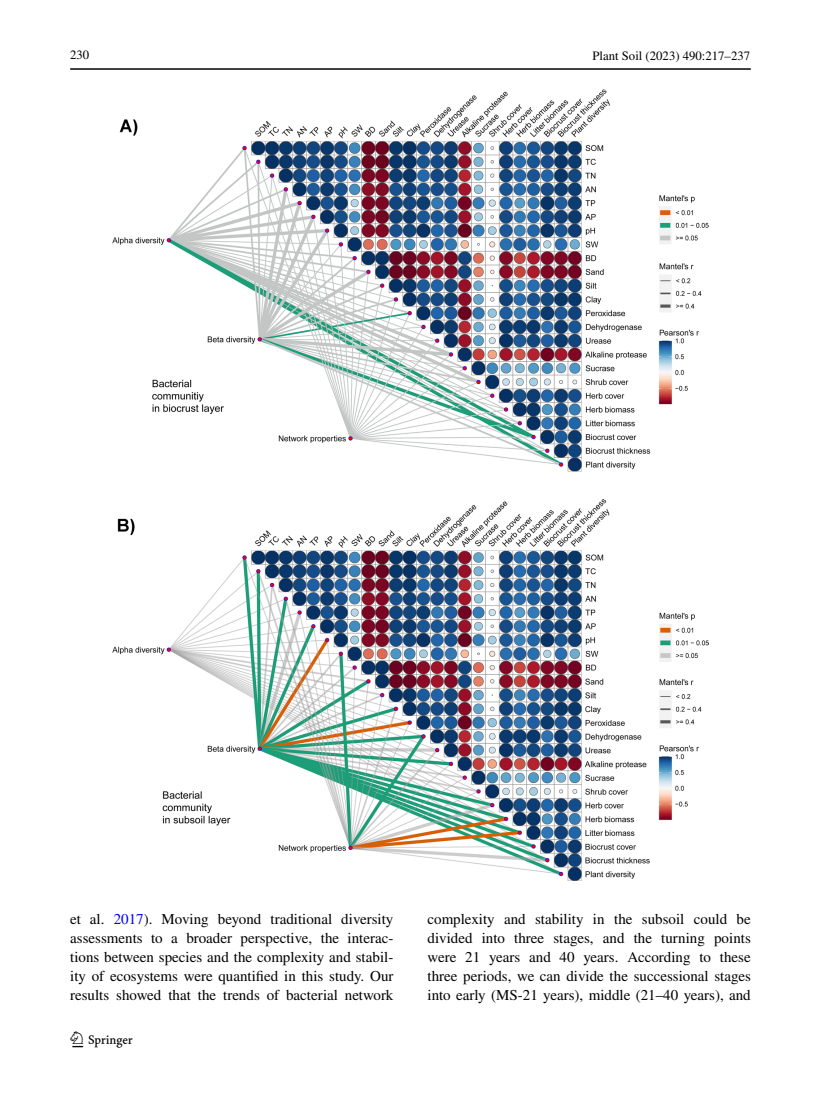
<style>
.page{position:relative;width:821px;height:1106px;background:#fff}
.page>*{position:absolute;margin:0;border:0;box-sizing:border-box;transform-origin:0 0}
.t1{font:22.5px "Springnew Regular 2";color:#000}
.t2{font:15px/18.8px "STIX Regular 3";color:#000;text-align:justify}
.t3{font:12.75px "STIX Regular 4";color:#000}
.s1{color:#00f}
</style>
<div class="page">
<hr style="left:70px;top:68px;width:680px;height:2px;background:#000">
<img style="left:113px;top:89px;width:595px;height:792px">
<p class="t3" style="left:70px;top:46px;width:21px">230</p>
<p class="t3" style="left:592px;top:47px;width:159px">Plant Soil (2023) 490:217–237</p>
<p class="t2" style="left:70px;top:911px;width:325px">et al. <span class="s1">2017</span>). Moving beyond traditional diversity assessments to a broader perspective, the interac&shy;tions between species and the complexity and stabil&shy;ity of ecosystems were quantified in this study. Our results showed that the trends of bacterial network</p>
<p class="t2" style="left:427px;top:911px;width:325px">complexity and stability in the subsoil could be divided into three stages, and the turning points were 21 years and 40 years. According to these three periods, we can divide the successional stages into early (MS-21 years), middle (21–40 years), and</p>
<h1 class="t1" style="left:72px;top:1031px;width:62px">1 3</h1>
</div>
